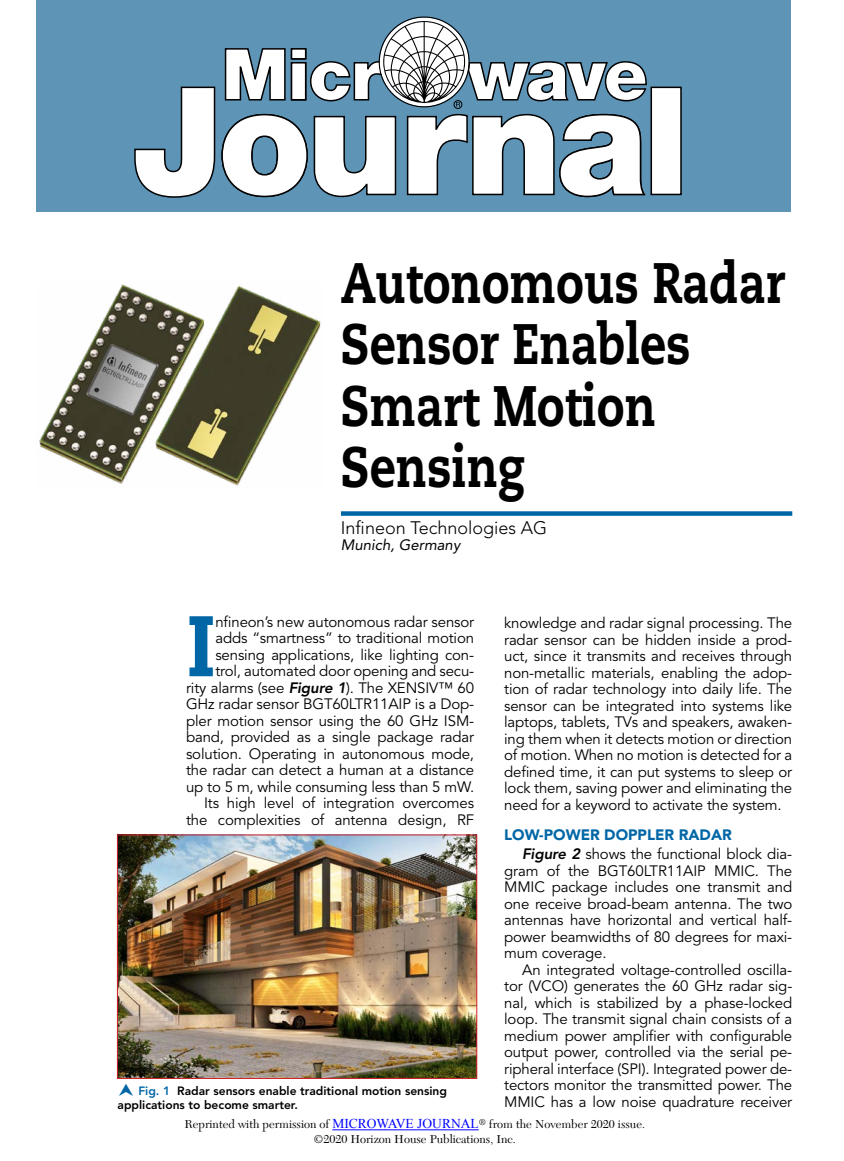
<style>
.page{position:relative;width:844px;height:1161px;background:#fff}
.page>*{position:absolute;margin:0;border:0;box-sizing:border-box;transform-origin:0 0}
.t1{font:800 85.65px "Caecilia LT Std";color:#0066a6}
.t2{font:800 57px/61.5px "Caecilia LT Std";color:#000;scale:.8 1}
.t3{font:300 18px "Avenir LT Std";color:#000}
.t4{font:15px/16.5px "Avenir LT Std";letter-spacing:-.01em;color:#000;text-align:justify}
.t5{font:italic 15px "Avenir LT Std";color:#000}
.t6{font:12px/14.4px "New Caledonia LT Std";color:#000;text-align:center}
.t7{font:800 12px/13.5px "Avenir LT Std";color:#000}
.s1{font-weight:800;font-style:italic}
.s2{font-weight:900;color:#0066a6}
.s3{color:#0066a6}
.s4{font-family:"Times New Roman";font-size:13.5px;color:#00f}
</style>
<div class="page">
<div style="left:341px;top:511px;width:451px;height:5px;background:#0066a6"></div>
<img style="left:39px;top:284px;width:282px;height:202px">
<img style="left:119px;top:837px;width:356px;height:240px">
<div style="left:117px;top:835px;width:360px;height:244px;border:1px solid #d2232a"></div>
<div style="left:37px;top:0;width:753px;height:212px;background:#5e94b6"></div>
<div style="left:651px;top:87px;width:30px;height:107px;background:#fff"></div>
<div style="left:650px;top:87px;width:32px;height:108px;border:2px solid #000"></div>
<svg style="left:134px;top:21px;width:513px;height:177px"></svg>
<hr style="left:332px;top:1130px;width:147px;height:1px;background:#00f">
<h2 class="t2" style="left:341px;top:252px;width:557px">Autonomous Radar<br>Sensor Enables<br>Smart Motion<br>Sensing</h2>
<p class="t3" style="left:341px;top:517px;width:208px">Infineon Technologies AG</p>
<p class="t5" style="left:341px;top:536px;width:121px">Munich, Germany</p>
<p class="t4" style="left:186px;top:614px;width:290px;text-align:right">nfineon’s new autonomous radar sensor adds “smartness” to traditional motion sensing applications, like lighting con&shy;trol, automated door opening and secu-<br>rity alarms (see <span class="s1">Figure 1</span>). The XENSIV™ 60<br>GHz radar sensor BGT60LTR11AIP is a Dop&shy;pler motion sensor using the 60 GHz ISM&shy;band, provided as a single package radar solution. Operating in autonomous mode, the radar can detect a human at a distance up to 5 m, while consuming less than 5 mW.<br>Its high level of integration overcomes the complexities of antenna design, RF</p>
<p class="t4" style="left:504px;top:615px;width:290px">knowledge and radar signal processing. The radar sensor can be hidden inside a prod&shy;uct, since it transmits and receives through non-metallic materials, enabling the adop&shy;tion of radar technology into daily life. The sensor can be integrated into systems like laptops, tablets, TVs and speakers, awaken&shy;ing them when it detects motion or direction of motion. When no motion is detected for a defined time, it can put systems to sleep or lock them, saving power and eliminating the need for a keyword to activate the system.</p>
<p class="t4" style="left:522px;top:826px;width:271px;line-height:18.8px;text-indent:-18px"><span class="s2">LOW-POWER DOPPLER RADAR<br></span><span class="s1">Figure 2</span> shows the functional block dia-</p>
<p class="t4" style="left:504px;top:863px;width:290px">gram of the BGT60LTR11AIP MMIC. The MMIC package includes one transmit and one receive broad-beam antenna. The two antennas have horizontal and vertical half&shy;power beamwidths of 80 degrees for maxi&shy;mum coverage.</p>
<p class="t4" style="left:504px;top:962px;width:290px;text-indent:18px">An integrated voltage-controlled oscilla&shy;tor (VCO) generates the 60 GHz radar sig&shy;nal, which is stabilized by a phase-locked loop. The transmit signal chain consists of a medium power amplifier with configurable output power, controlled via the serial pe&shy;ripheral interface (SPI). Integrated power de&shy;tectors monitor the transmitted power. The MMIC has a low noise quadrature receiver</p>
<h1 class="t1" style="left:186px;top:593px;width:32px">I</h1>
<p class="t7" style="left:118px;top:1084px;width:331px;text-indent:21px"><span class="s3">Fig. 1</span> Radar sensors enable traditional motion sensing applications to become smarter.</p>
<p class="t6" style="left:185px;top:1117px;width:462px">Reprinted with permission of <span class="s4">MICROWAVE JOURNAL</span><sup>®</sup> from the November 2020 issue. ©2020 Horizon House Publications, Inc.</p>
</div>
